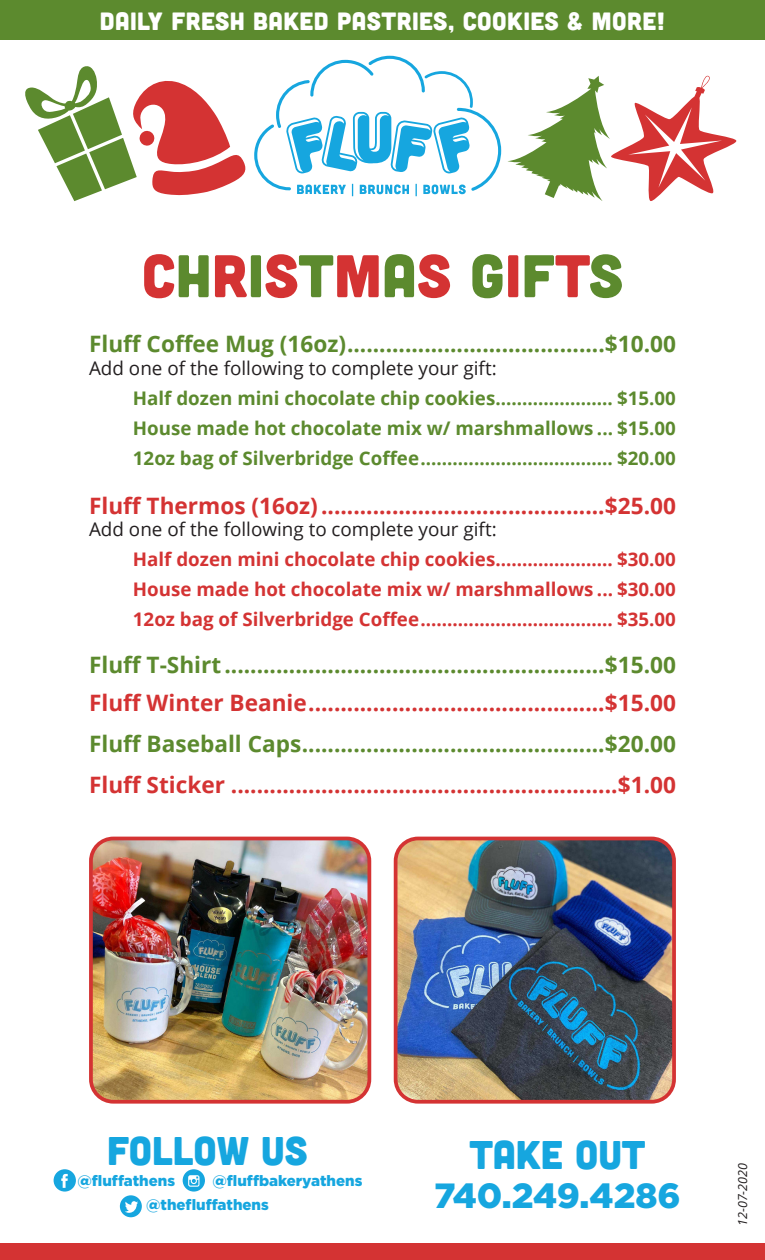
<style>
.page{position:relative;width:765px;height:1260px;background:#fff}
.page>*{position:absolute;margin:0;border:0;box-sizing:border-box;transform-origin:0 0}
.t1{font:60px "Cubano";letter-spacing:.005em;color:#d43333}
.t2{font:40px "Cubano";color:#16a6df}
.t3{font:900 35px "Gotham";color:#16a6df}
.t4{font:25px "Cubano";letter-spacing:.02em;color:#fff}
.t5{font:700 22.62px "Open Sans";color:#d43333}
.t6{font:700 22.62px "Open Sans";color:#5c8a2e}
.t7{font:18.88px "Open Sans";color:#231f20}
.t8{font:700 18.75px "Open Sans";color:#5c8a2e}
.t9{font:700 18.75px "Open Sans";color:#d43333}
.t10{font:900 15px/23.8px "Gotham";color:#16a6df}
.t11{font:italic 12.5px "Open Sans";color:#231f20}
.s1{color:#5c8a2e}
</style>
<div class="page">
<div style="left:0;top:0;width:765px;height:40px;background:#5c8a2e"></div>
<div style="left:0;top:1244px;width:765px;height:16px;background:#d43333"></div>
<svg style="left:254px;top:56px;width:247px;height:140px"></svg>
<div style="left:183px;top:1169px;width:22px;height:23px;background:#16a6df;border-radius:50%"></div>
<svg style="left:188px;top:1175px;width:12px;height:12px"></svg>
<div style="left:54px;top:1169px;width:22px;height:23px;background:#16a6df;border-radius:50%"></div>
<svg style="left:61px;top:1174px;width:7px;height:14px"></svg>
<div style="left:120px;top:1195px;width:22px;height:22px;background:#16a6df;border-radius:50%"></div>
<svg style="left:125px;top:1201px;width:13px;height:12px"></svg>
<img style="left:94px;top:842px;width:272px;height:257px">
<div style="left:89px;top:837px;width:282px;height:267px;border:4px solid #d43333;border-radius:22px"></div>
<img style="left:399px;top:842px;width:272px;height:257px">
<div style="left:394px;top:837px;width:282px;height:267px;border:4px solid #d43333;border-radius:22px"></div>
<svg style="left:508px;top:76px;width:229px;height:125px"></svg>
<svg style="left:25px;top:66px;width:221px;height:135px"></svg>
<p class="t4" style="left:100px;top:5px;width:567px">DAILY FRESH BAKED PASTRIES, COOKIES &amp; MORE!</p>
<p class="t1" style="left:142px;top:238px;width:483px">C<span class="s1">H</span>R<span class="s1">I</span>S<span class="s1">T</span>M<span class="s1">A</span>S <span class="s1">G</span>I<span class="s1">F</span>T<span class="s1">S</span></p>
<p class="t6" style="left:89px;top:328px;width:588px">Fluff Coffee Mug (16oz)........................................$10.00</p>
<p class="t7" style="left:89px;top:355px;width:409px">Add one of the following to complete your gift:</p>
<p class="t8" style="left:133px;top:385px;width:545px">Half dozen mini chocolate chip cookies...................... $15.00</p>
<p class="t8" style="left:133px;top:415px;width:545px">House made hot chocolate mix w/ marshmallows ... $15.00</p>
<p class="t8" style="left:133px;top:445px;width:545px">12oz bag of Silverbridge Coffee.................................... $20.00</p>
<p class="t5" style="left:89px;top:490px;width:588px">Fluff Thermos (16oz)............................................$25.00</p>
<p class="t7" style="left:89px;top:517px;width:409px">Add one of the following to complete your gift:</p>
<p class="t9" style="left:133px;top:546px;width:545px">Half dozen mini chocolate chip cookies...................... $30.00</p>
<p class="t9" style="left:133px;top:576px;width:545px">House made hot chocolate mix w/ marshmallows ... $30.00</p>
<p class="t9" style="left:133px;top:606px;width:545px">12oz bag of Silverbridge Coffee.................................... $35.00</p>
<p class="t6" style="left:89px;top:649px;width:588px">Fluff T-Shirt ...........................................................$15.00</p>
<p class="t5" style="left:89px;top:686px;width:588px">Fluff Winter Beanie..............................................$15.00</p>
<p class="t6" style="left:89px;top:728px;width:588px">Fluff Baseball Caps...............................................$20.00</p>
<p class="t5" style="left:89px;top:769px;width:588px">Fluff Sticker ............................................................$1.00</p>
<p class="t2" style="left:107px;top:1125px;width:202px">FOLLOW US</p>
<p class="t10" style="left:77px;top:1169px;width:99px">@fluffathens</p>
<p class="t10" style="left:146px;top:1169px;width:218px;text-indent:66px">@fluffbakeryathens @thefluffathens</p>
<p class="t2" style="left:469px;top:1129px;width:178px">TAKE OUT</p>
<p class="t3" style="left:434px;top:1175px;width:248px">740.249.4286</p>
<p class="t11" style="left:734px;top:1226px;width:64px;rotate:-90deg">12-07-2020</p>
</div>
